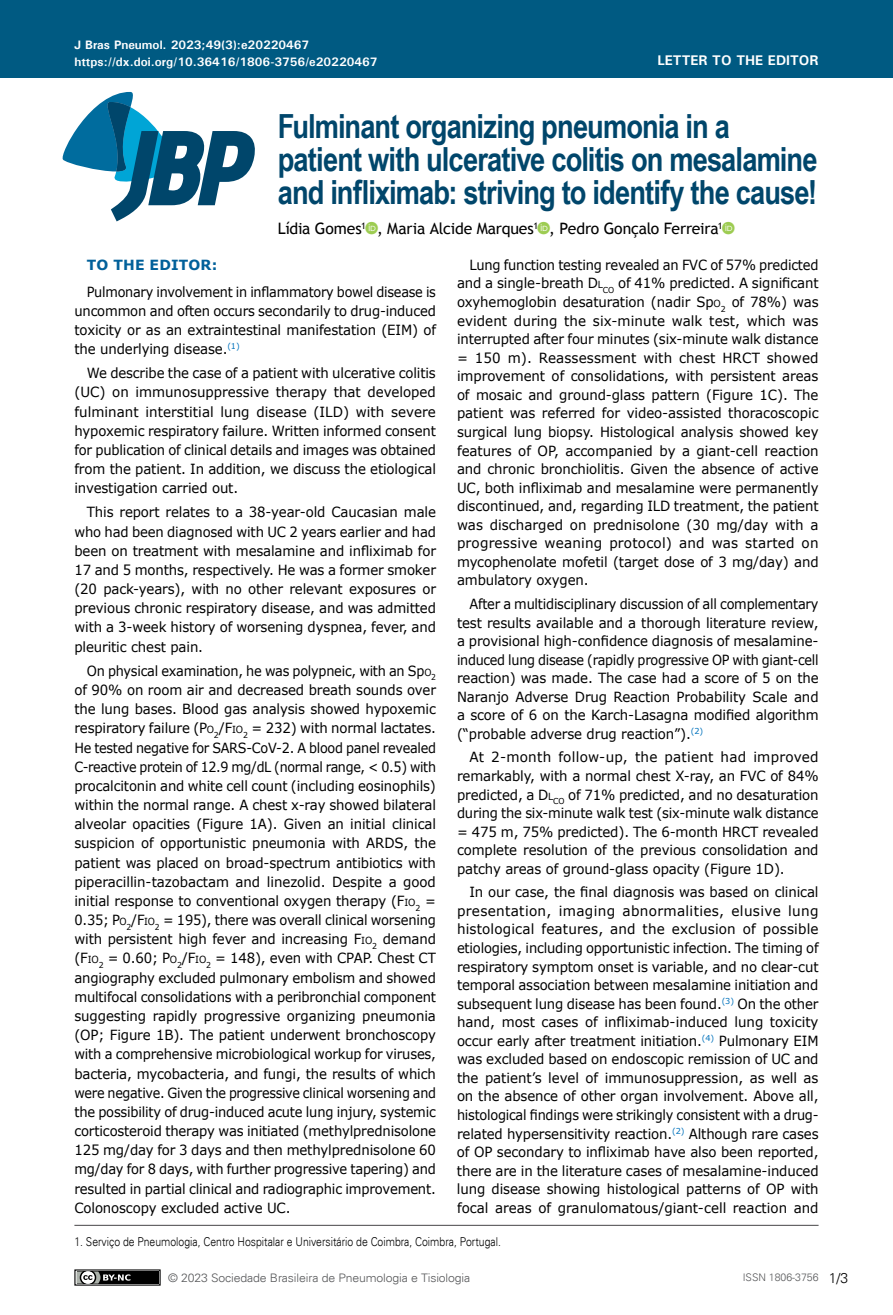
<style>
.page{position:relative;width:893px;height:1315px;background:#fff}
.page>*{position:absolute;margin:0;border:0;box-sizing:border-box;transform-origin:0 0}
.t1{font:700 33.25px/33.2px "Arial Narrow";letter-spacing:-.025em;color:#00466b}
.t2{font:21px "ID font Regular";color:#9dcc52}
.t3{font:15.75px "Trebuchet MS";letter-spacing:-.015em;color:#000}
.t4{font:14px/19.2px "Verdana";letter-spacing:-.01em;color:#000;text-align:justify;scale:.95 1}
.t5{font:14px/18.6px "Verdana";letter-spacing:-.01em;color:#000;text-align:justify;scale:.93 1}
.t6{font:14px/18.6px "Verdana";letter-spacing:-.01em;color:#000;text-align:justify;scale:.92 1}
.t7{font:14px/19.2px "Verdana";letter-spacing:-.01em;color:#000;text-align:justify;scale:.94 1}
.t8{font:14px/18.6px "Verdana";letter-spacing:-.01em;color:#000;text-align:justify}
.t9{font:700 14px "Univers";color:#fff}
.t10{font:700 14px "Verdana";letter-spacing:.01em;color:#01609a}
.t11{font:300 14px "Univers";color:#000}
.t12{font:300 12.25px "Univers";color:#000;scale:.85 1}
.t13{font:700 12.25px "Univers";color:#fff}
.t14{font:300 11.72px "Univers";letter-spacing:-.01em;color:#58595b;scale:1.04 1}
.t15{font:300 10.5px "Univers";color:#58595b}
.t16{font:8.22px "Verdana";color:#000;scale:.95 1}
.t17{font:8.22px "Verdana";color:#000;scale:.92 1}
.s1{font-family:"ID font Regular";font-size:21px;color:#9dcc52}
.s2{font-size:9.8px}
</style>
<div class="page">
<div style="left:0;top:0;width:893px;height:78px;background:#005a82"></div>
<svg style="left:62px;top:91px;width:193px;height:130px"></svg>
<div style="left:75px;top:1270px;width:85px;height:15px;background:#000"></div>
<div style="left:74px;top:1269px;width:87px;height:16px;border:1px solid #000"></div>
<svg style="left:74px;top:1269px;width:56px;height:17px"></svg>
<hr style="left:74px;top:1225px;width:745px;height:1px;background:#464547">
<p class="t13" style="left:74px;top:37px;width:236px">J Bras Pneumol. 2023;49(3):e20220467</p>
<p class="t13" style="left:74px;top:54px;width:305px">https://dx.doi.org/10.36416/1806-3756/e20220467</p>
<p class="t9" style="left:657px;top:52px;width:163px">LETTER TO THE EDITOR</p>
<h1 class="t1" style="left:278px;top:108px;width:541px">Fulminant organizing pneumonia in a patient with ulcerative colitis on mesalamine and infliximab: striving to identify the cause!</h1>
<p class="t3" style="left:278px;top:219px;width:446px">Lídia Gomes<sup>1</sup><span class="s1">a</span>, Maria Alcide Marques<sup>1</sup><span class="s1">a</span>, Pedro Gonçalo Ferreira<sup>1</sup></p>
<h2 class="t2" style="left:722px;top:218px;width:14px">a</h2>
<p class="t10" style="left:87px;top:256px;width:132px">TO THE EDITOR:</p>
<p class="t6" style="left:74px;top:282px;width:395px;line-height:19.2px;text-indent:12px">Pulmonary involvement in inflammatory bowel disease is uncommon and often occurs secondarily to drug-induced toxicity or as an extraintestinal manifestation (EIM) of the underlying disease.<sup>(1)</sup></p>
<p class="t7" style="left:74px;top:364px;width:386px;text-indent:12px">We describe the case of a patient with ulcerative colitis (UC) on immunosuppressive therapy that developed fulminant interstitial lung disease (ILD) with severe hypoxemic respiratory failure. Written informed consent for publication of clinical details and images was obtained from the patient. In addition, we discuss the etiological investigation carried out.</p>
<p class="t4" style="left:74px;top:503px;width:382px;text-indent:12px">This report relates to a 38-year-old Caucasian male who had been diagnosed with UC 2 years earlier and had been on treatment with mesalamine and infliximab for 17 and 5 months, respectively. He was a former smoker (20 pack-years), with no other relevant exposures or previous chronic respiratory disease, and was admitted with a 3-week history of worsening dyspnea, fever, and pleuritic chest pain.</p>
<p class="t6" style="left:87px;top:661px;width:376px">On physical examination, he was polypneic, with an Sp<span class="s2">O</span></p>
<p class="t17" style="left:431px;top:672px;width:7px">2</p>
<p class="t4" style="left:74px;top:680px;width:382px">of 90% on room air and decreased breath sounds over the lung bases. Blood gas analysis showed hypoxemic respiratory failure (P<span class="s2">O</span><sub>2</sub>/F<span class="s2">IO</span><sub>2</sub> = 232) with normal lactates.<br>He tested negative for SARS-CoV-2. A blood panel revealed C-reactive protein of 12.9 mg/dL (normal range, &lt; 0.5) with procalcitonin and white cell count (including eosinophils) within the normal range. A chest x-ray showed bilateral alveolar opacities (Figure 1A). Given an initial clinical suspicion of opportunistic pneumonia with ARDS, the patient was placed on broad-spectrum antibiotics with piperacillin-tazobactam and linezolid. Despite a good initial response to conventional oxygen therapy (F<span class="s2">IO</span></p>
<p class="t16" style="left:415px;top:902px;width:23px">2 <sup>=</sup></p>
<p class="t5" style="left:74px;top:910px;width:390px;line-height:19.2px">0.35; P<span class="s2">O</span><sub>2</sub>/F<span class="s2">IO</span><sub>2</sub> = 195), there was overall clinical worsening with persistent high fever and increasing F<span class="s2">IO</span><sub>2</sub> demand (F<span class="s2">IO</span><sub>2</sub> = 0.60; P<span class="s2">O</span><sub>2</sub>/F<span class="s2">IO</span><sub>2</sub> = 148), even with CPAP. Chest CT angiography excluded pulmonary embolism and showed multifocal consolidations with a peribronchial component suggesting rapidly progressive organizing pneumonia (OP; Figure 1B). The patient underwent bronchoscopy with a comprehensive microbiological workup for viruses, bacteria, mycobacteria, and fungi, the results of which were negative. Given the progressive clinical worsening and the possibility of drug-induced acute lung injury, systemic corticosteroid therapy was initiated (methylprednisolone 125 mg/day for 3 days and then methylprednisolone 60 mg/day for 8 days, with further progressive tapering) and resulted in partial clinical and radiographic improvement.<br>Colonoscopy excluded active UC.</p>
<p class="t5" style="left:457px;top:256px;width:390px;text-indent:12px">Lung function testing revealed an FVC of 57% predicted and a single-breath D<span class="s2">L</span><sub>CO</sub> of 41% predicted. A significant oxyhemoglobin desaturation (nadir Sp<span class="s2">O</span><sub>2</sub> of 78%) was evident during the six-minute walk test, which was interrupted after four minutes (six-minute walk distance = 150 m). Reassessment with chest HRCT showed improvement of consolidations, with persistent areas of mosaic and ground-glass pattern (Figure 1C). The patient was referred for video-assisted thoracoscopic surgical lung biopsy. Histological analysis showed key features of OP, accompanied by a giant-cell reaction and chronic bronchiolitis. Given the absence of active UC, both infliximab and mesalamine were permanently discontinued, and, regarding ILD treatment, the patient was discharged on prednisolone (30 mg/day with a progressive weaning protocol) and was started on mycophenolate mofetil (target dose of 3 mg/day) and ambulatory oxygen.</p>
<p class="t6" style="left:457px;top:595px;width:395px;text-indent:12px">After a multidisciplinary discussion of all complementary test results available and a thorough literature review, a provisional high-confidence diagnosis of mesalamine&shy;induced lung disease (rapidly progressive OP with giant-cell reaction) was made. The case had a score of 5 on the Naranjo Adverse Drug Reaction Probability Scale and a score of 6 on the Karch-Lasagna modified algorithm (“probable adverse drug reaction”).<sup>(2)</sup></p>
<p class="t8" style="left:457px;top:748px;width:363px;text-indent:12px">At 2-month follow-up, the patient had improved remarkably, with a normal chest X-ray, an FVC of 84% predicted, a D<span class="s2">L</span><sub>CO</sub> of 71% predicted, and no desaturation during the six-minute walk test (six-minute walk distance = 475 m, 75% predicted). The 6-month HRCT revealed complete resolution of the previous consolidation and patchy areas of ground-glass opacity (Figure 1D).</p>
<p class="t4" style="left:457px;top:883px;width:382px;line-height:18.6px;text-indent:12px">In our case, the final diagnosis was based on clinical presentation, imaging abnormalities, elusive lung histological features, and the exclusion of possible etiologies, including opportunistic infection. The timing of respiratory symptom onset is variable, and no clear-cut temporal association between mesalamine initiation and subsequent lung disease has been found.<sup>(3)</sup> On the other hand, most cases of infliximab-induced lung toxicity occur early after treatment initiation.<sup>(4)</sup> Pulmonary EIM was excluded based on endoscopic remission of UC and the patient’s level of immunosuppression, as well as on the absence of other organ involvement. Above all, histological findings were strikingly consistent with a drug&shy;related hypersensitivity reaction.<sup>(2)</sup> Although rare cases of OP secondary to infliximab have also been reported, there are in the literature cases of mesalamine-induced lung disease showing histological patterns of OP with focal areas of granulomatous/giant-cell reaction and</p>
<p class="t12" style="left:74px;top:1233px;width:503px">1. Serviço de Pneumologia, Centro Hospitalar e Universitário de Coimbra, Coimbra, Portugal.</p>
<p class="t14" style="left:168px;top:1270px;width:292px">© 2023 Sociedade Brasileira de Pneumologia e Tisiologia</p>
<p class="t15" style="left:743px;top:1271px;width:77px">ISSN 1806-3756</p>
<p class="t11" style="left:829px;top:1269px;width:21px">1/3</p>
</div>
